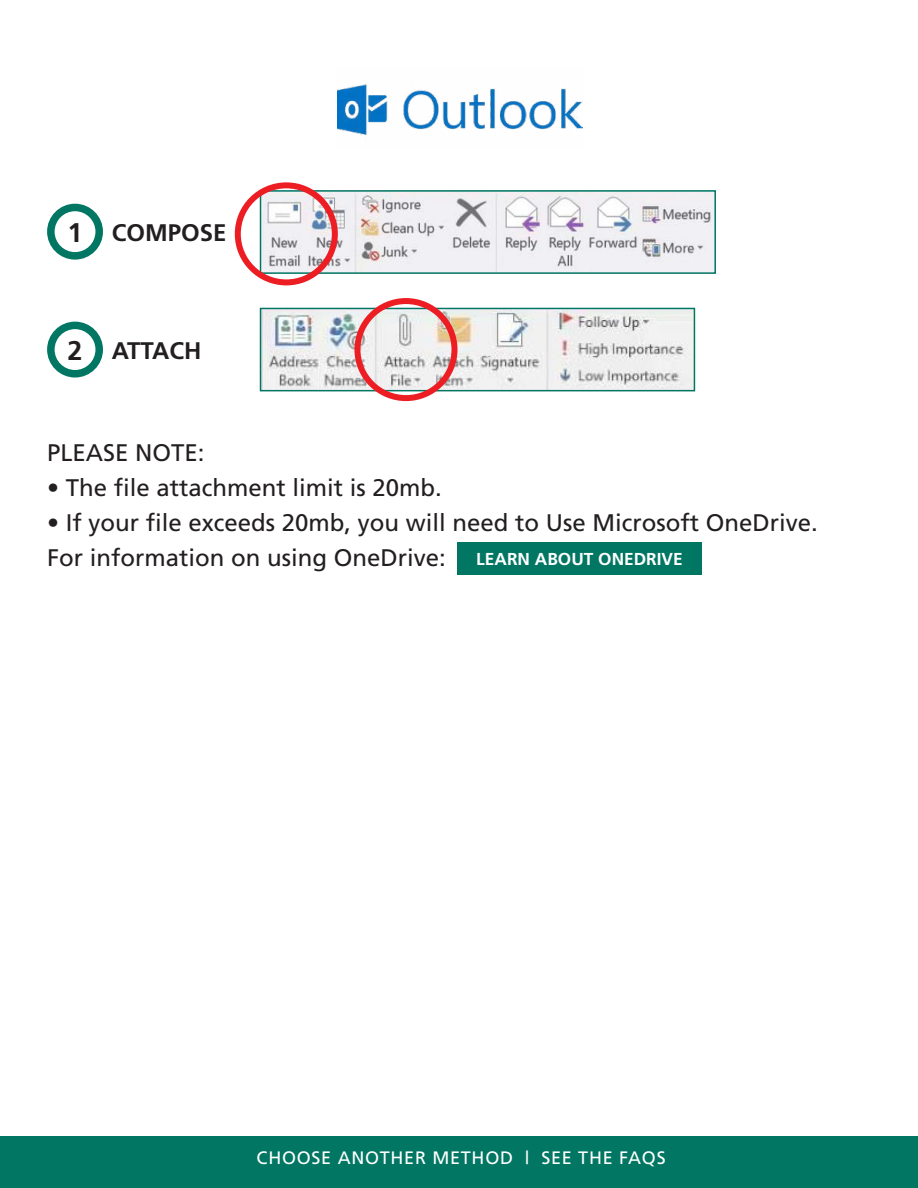
<style>
.page{position:relative;width:918px;height:1188px;background:#fff}
.page>*{position:absolute;margin:0;border:0;box-sizing:border-box;transform-origin:0 0}
.t1{font:700 27px "Frutiger";color:#231f20}
.t2{font:24px/34.8px "Frutiger";color:#231f20}
.t3{font:700 24px "Frutiger";color:#231f20}
.t4{font:18px "Frutiger";letter-spacing:.04em;color:#fff}
.t5{font:700 17.25px "Frutiger";color:#fff}
</style>
<div class="page">
<div style="left:0;top:1136px;width:918px;height:52px;background:#007663"></div>
<img style="left:338px;top:84px;width:244px;height:51px">
<div style="left:47px;top:204px;width:56px;height:56px;border:8px solid #007663;border-radius:50%"></div>
<div style="left:47px;top:322px;width:56px;height:56px;border:8px solid #007663;border-radius:50%"></div>
<img style="left:263px;top:193px;width:450px;height:78px">
<div style="left:260px;top:190px;width:456px;height:84px;border:2px solid #007663"></div>
<img style="left:263px;top:311px;width:429px;height:77px">
<div style="left:260px;top:308px;width:435px;height:83px;border:2px solid #007663"></div>
<div style="left:235px;top:182px;width:103px;height:103px;border:6px solid #ed1d24;border-radius:50%"></div>
<div style="left:354px;top:298px;width:104px;height:103px;border:6px solid #ed1d24;border-radius:50%"></div>
<div style="left:457px;top:542px;width:245px;height:32px;background:#007663"></div>
<p class="t1" style="left:68px;top:217px;width:17px">1</p>
<p class="t3" style="left:112px;top:219px;width:116px">COMPOSE</p>
<p class="t1" style="left:68px;top:335px;width:17px">2</p>
<p class="t3" style="left:112px;top:336px;width:91px">ATTACH</p>
<p class="t2" style="left:47px;top:435px;width:159px">PLEASE NOTE:</p>
<p class="t2" style="left:47px;top:470px;width:396px">• The file attachment limit is 20mb.</p>
<p class="t2" style="left:47px;top:505px;width:772px">• If your file exceeds 20mb, you will need to Use Microsoft OneDrive.<br>For information on using OneDrive:</p>
<p class="t5" style="left:476px;top:549px;width:208px">LEARN ABOUT ONEDRIVE</p>
<p class="t4" style="left:257px;top:1147px;width:411px">CHOOSE ANOTHER METHOD | SEE THE FAQS</p>
</div>
